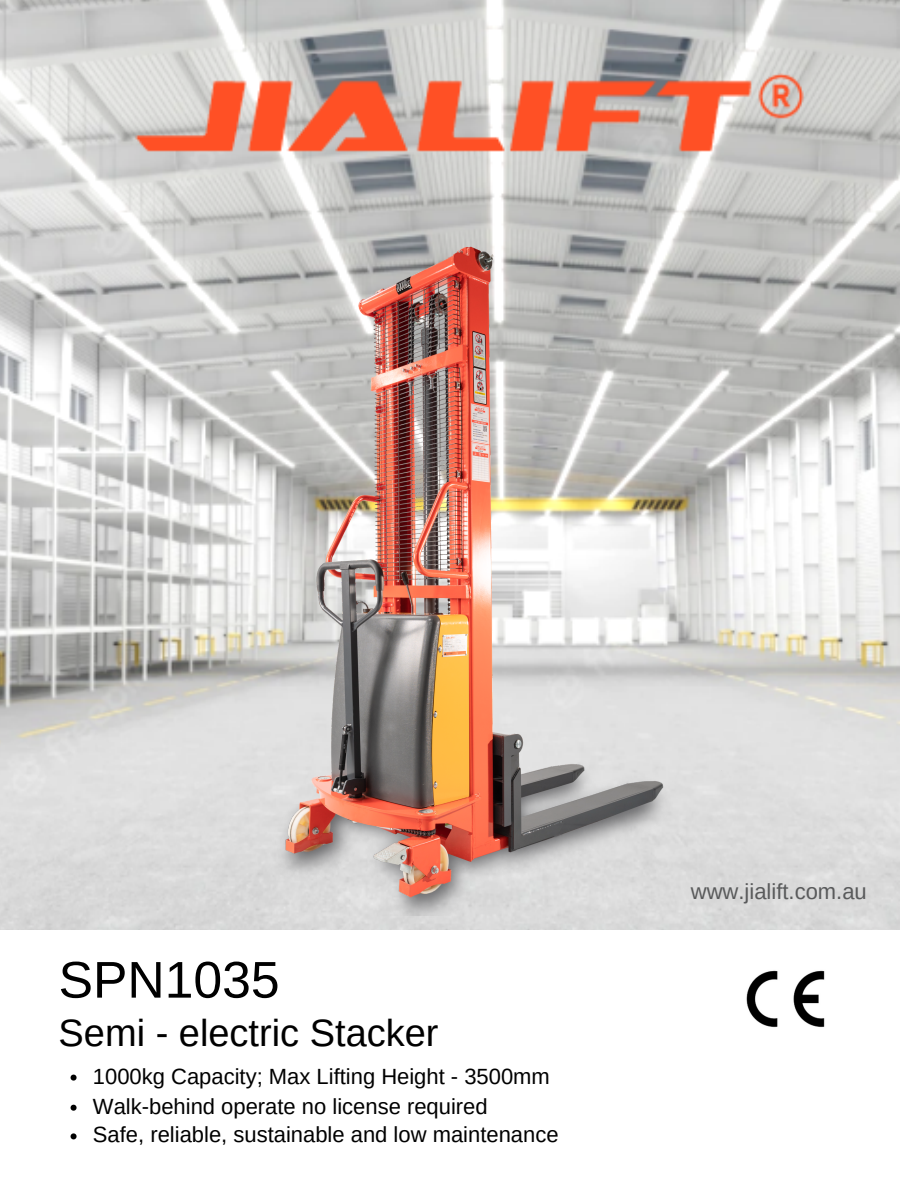
<style>
.page{position:relative;width:900px;height:1200px;background:#fff}
.page>*{position:absolute;margin:0;border:0;box-sizing:border-box;transform-origin:0 0}
.t1{font:51.6px "Arimo";color:#000}
.t2{font:38px "Arimo";color:#000}
.t3{font:22px "Arimo";color:#000}
.t4{font:22px "Arimo";color:#595a5b}
</style>
<div class="page">
<img style="left:0;top:0;width:900px;height:241px">
<img style="left:746px;top:970px;width:79px;height:58px">
<img style="left:0;top:241px;width:900px;height:675px">
<svg style="left:71px;top:1075px;width:6px;height:6px"></svg>
<svg style="left:71px;top:1105px;width:6px;height:6px"></svg>
<svg style="left:71px;top:1133px;width:6px;height:6px"></svg>
<p class="t1" style="left:59px;top:951px;width:223px">SPN1035</p>
<p class="t2" style="left:59px;top:1012px;width:382px">Semi - electric Stacker</p>
<p class="t3" style="left:93px;top:1064px;width:459px">1000kg Capacity; Max Lifting Height - 3500mm</p>
<p class="t3" style="left:93px;top:1094px;width:396px">Walk-behind operate no license required</p>
<p class="t3" style="left:93px;top:1123px;width:467px">Safe, reliable, sustainable and low maintenance</p>
<p class="t4" style="left:691px;top:879px;width:177px">www.jialift.com.au</p>
</div>
